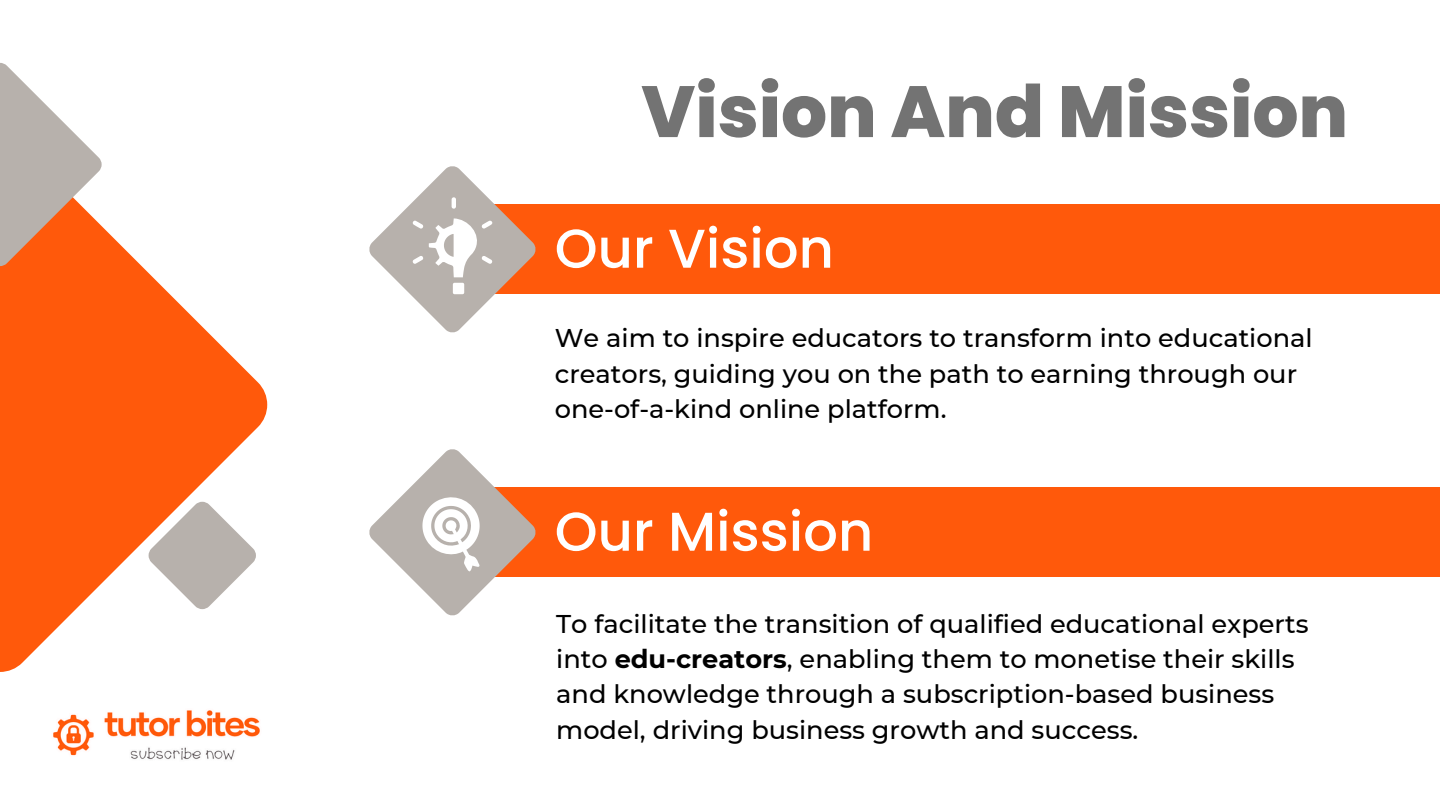
<style>
.page{position:relative;width:1440px;height:810px;background:#fff}
.page>*{position:absolute;margin:0;border:0;box-sizing:border-box;transform-origin:0 0}
.t1{font:800 72.4px "Poppins";color:#737373}
.t2{font:500 54.6px "Poppins";color:#fff}
.t3{font:500 25.6px/35.2px "Montserrat";color:#000}
.s1{font-weight:700}
</style>
<div class="page">
<svg style="left:0;top:226px;width:267px;height:446px;fill:#ff590b"></svg>
<svg style="left:0;top:63px;width:102px;height:203px;fill:#b7b1ac"></svg>
<svg style="left:149px;top:502px;width:107px;height:107px"></svg>
<div style="left:452px;top:204px;width:988px;height:90px;background:#ff590b"></div>
<div style="left:452px;top:487px;width:988px;height:90px;background:#ff590b"></div>
<svg style="left:369px;top:166px;width:167px;height:167px"></svg>
<svg style="left:369px;top:449px;width:167px;height:167px"></svg>
<img style="left:53px;top:710px;width:207px;height:50px">
<p class="t1" style="left:641px;top:61px;width:708px">Vision And Mission</p>
<h1 class="t2" style="left:555px;top:210px;width:281px">Our Vision</h1>
<h2 class="t3" style="left:555px;top:321px;width:759px">We aim to inspire educators to transform into educational creators, guiding you on the path to earning through our one-of-a-kind online platform.</h2>
<p class="t2" style="left:555px;top:493px;width:320px">Our Mission</p>
<p class="t3" style="left:556px;top:606px;width:754px">To facilitate the transition of qualified educational experts into <span class="s1">edu-creators</span>, enabling them to monetise their skills and knowledge through a subscription-based business model, driving business growth and success.</p>
</div>
